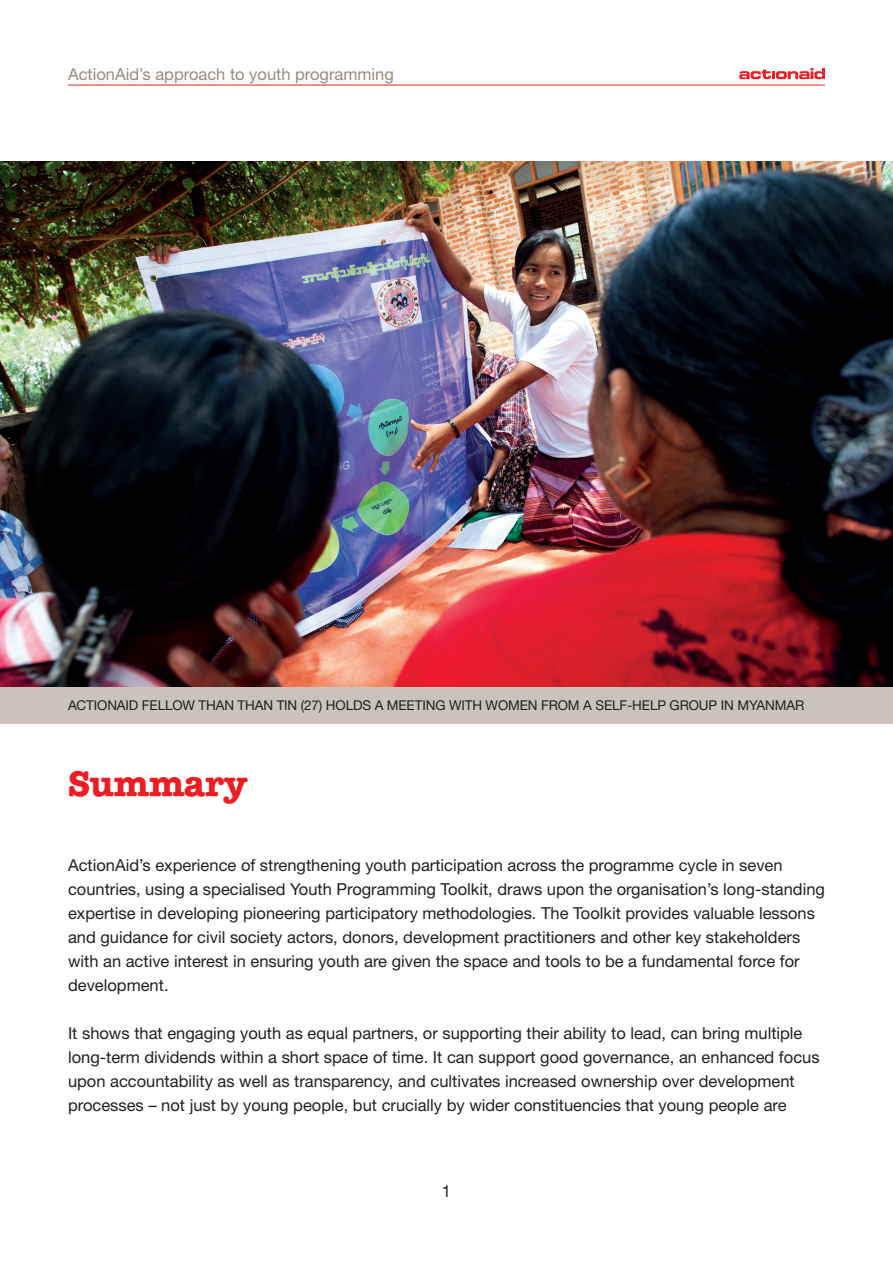
<style>
.page{position:relative;width:893px;height:1263px;background:#fff}
.page>*{position:absolute;margin:0;border:0;box-sizing:border-box;transform-origin:0 0}
.t1{font:700 36px "American Typewriter Std";color:#ee1d23}
.t2{font:16.5px/24px "Helvetica Neue LT Std";color:#231f20}
.t3{font:16.5px "Helvetica Neue LT Std";color:#998b7d}
.t4{font:13.5px "Helvetica Neue LT Std";letter-spacing:-.01em;color:#231f20}
</style>
<div class="page">
<hr style="left:68px;top:85px;width:757px;height:1px;background:#ee1d23">
<svg style="left:739px;top:68px;width:86px;height:11px"></svg>
<img style="left:0;top:162px;width:893px;height:525px">
<div style="left:0;top:687px;width:893px;height:37px;background:#c9c3ba"></div>
<p class="t3" style="left:68px;top:64px;width:327px">ActionAid’s approach to youth programming</p>
<p class="t4" style="left:68px;top:697px;width:738px">ACTIONAID FELLOW THAN THAN TIN (27) HOLDS A MEETING WITH WOMEN FROM A SELF-HELP GROUP IN MYANMAR</p>
<h1 class="t1" style="left:68px;top:763px;width:182px">Summary</h1>
<p class="t2" style="left:68px;top:853px;width:758px">ActionAid’s experience of strengthening youth participation across the programme cycle in seven countries, using a specialised Youth Programming Toolkit, draws upon the organisation’s long-standing expertise in developing pioneering participatory methodologies. The Toolkit provides valuable lessons and guidance for civil society actors, donors, development practitioners and other key stakeholders with an active interest in ensuring youth are given the space and tools to be a fundamental force for development.</p>
<p class="t2" style="left:68px;top:1021px;width:753px">It shows that engaging youth as equal partners, or supporting their ability to lead, can bring multiple long-term dividends within a short space of time. It can support good governance, an enhanced focus upon accountability as well as transparency, and cultivates increased ownership over development processes – not just by young people, but crucially by wider constituencies that young people are</p>
<p class="t2" style="left:442px;top:1178px;width:11px">1</p>
</div>
